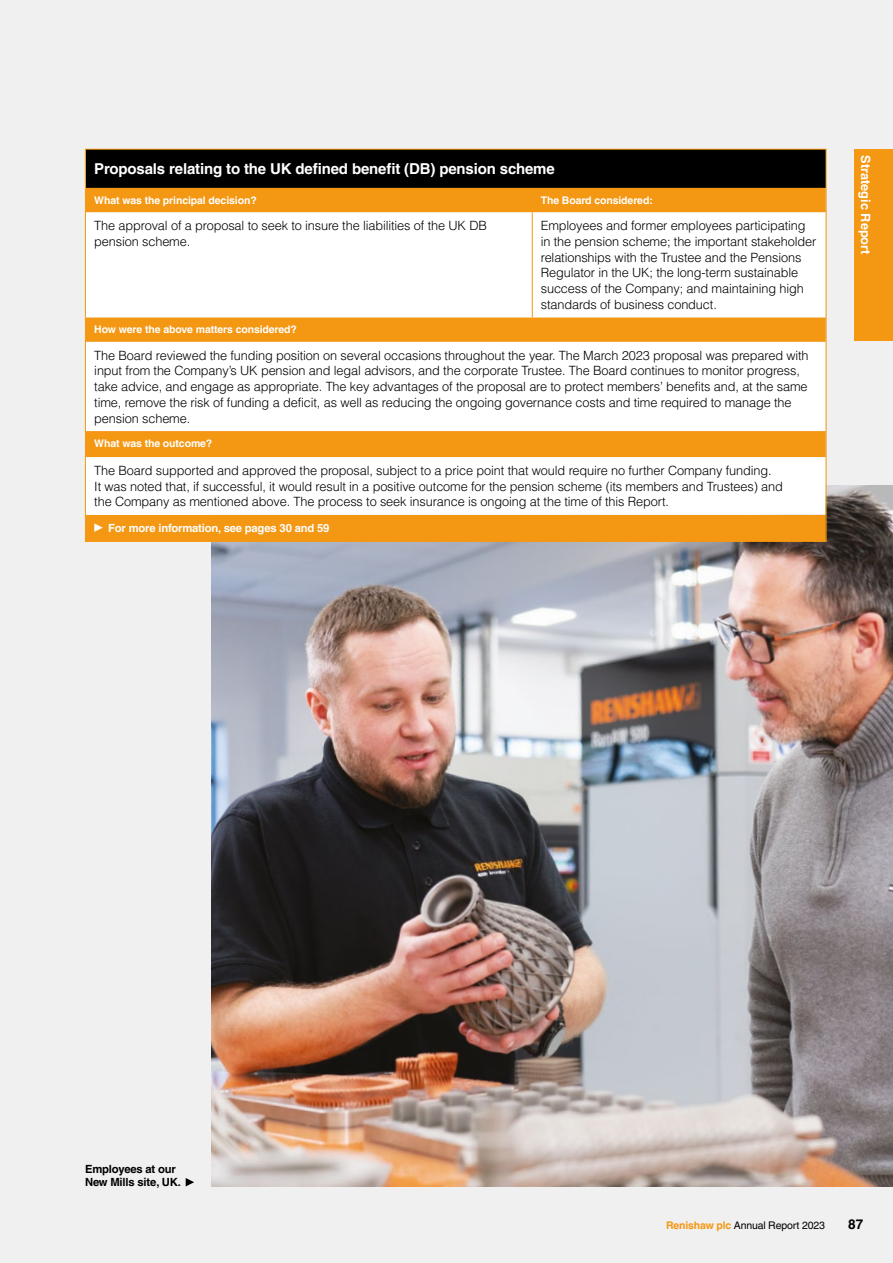
<style>
.page{position:relative;width:893px;height:1263px;background:#f0f0f0}
.page>*{position:absolute;margin:0;border:0;box-sizing:border-box;transform-origin:0 0}
.t1{font:700 15px "Helvetica LT Pro";letter-spacing:-.01em;color:#fff}
.t2{font:700 13.5px "Helvetica LT Pro";color:#000}
.t3{font:300 12.75px/15.8px "Helvetica LT Pro";letter-spacing:-.01em;color:#000}
.t4{font:700 12.75px "Helvetica LT Pro";color:#fff}
.t5{font:700 11.25px "Helvetica LT Pro";letter-spacing:-.015em;color:#fff}
.t6{font:700 11.25px/13.5px "Helvetica LT Pro";letter-spacing:-.015em;color:#000}
.t7{font:700 10.5px "Helvetica LT Pro";letter-spacing:-.01em;color:#fff}
.t8{font:10.5px "Helvetica LT Pro";letter-spacing:-.015em;color:#000}
.s1{font-weight:700;color:#f49712}
</style>
<div class="page">
<img style="left:211px;top:486px;width:682px;height:700px">
<svg style="left:186px;top:1178px;width:8px;height:8px"></svg>
<div style="left:86px;top:150px;width:740px;height:38px;background:#000"></div>
<div style="left:87px;top:188px;width:737px;height:352px;background:#f49712"></div>
<svg style="left:87px;top:212px;width:737px;height:303px;fill:#fff"></svg>
<hr style="left:532px;top:212px;width:1px;height:105px;background:#f49712">
<svg style="left:94px;top:523px;width:9px;height:9px"></svg>
<div style="left:855px;top:149px;width:38px;height:191px;background:#f49712"></div>
<p class="t1" style="left:94px;top:160px;width:462px">Proposals relating to the UK defined benefit (DB) pension scheme</p>
<p class="t7" style="left:94px;top:194px;width:164px">What was the principal decision?</p>
<p class="t7" style="left:541px;top:194px;width:114px">The Board considered:</p>
<p class="t3" style="left:94px;top:218px;width:394px">The approval of a proposal to seek to insure the liabilities of the UK DB pension scheme.</p>
<p class="t3" style="left:541px;top:218px;width:277px">Employees and former employees participating in the pension scheme; the important stakeholder relationships with the Trustee and the Pensions Regulator in the UK; the long-term sustainable success of the Company; and maintaining high standards of business conduct.</p>
<p class="t7" style="left:94px;top:323px;width:204px">How were the above matters considered?</p>
<p class="t3" style="left:94px;top:347px;width:716px">The Board reviewed the funding position on several occasions throughout the year. The March 2023 proposal was prepared with input from the Company’s UK pension and legal advisors, and the corporate Trustee. The Board continues to monitor progress, take advice, and engage as appropriate. The key advantages of the proposal are to protect members’ benefits and, at the same time, remove the risk of funding a deficit, as well as reducing the ongoing governance costs and time required to manage the pension scheme.</p>
<p class="t7" style="left:94px;top:437px;width:120px">What was the outcome?</p>
<p class="t3" style="left:94px;top:462px;width:690px">The Board supported and approved the proposal, subject to a price point that would require no further Company funding.<br>It was noted that, if successful, it would result in a positive outcome for the pension scheme (its members and Trustees) and the Company as mentioned above. The process to seek insurance is ongoing at the time of this Report.</p>
<p class="t5" style="left:108px;top:521px;width:223px">For more information, see pages 30 and 59</p>
<p class="t4" style="left:873px;top:155px;width:101px;rotate:90deg">Strategic Report</p>
<p class="t6" style="left:85px;top:1162px;width:97px">Employees at our<br>New Mills site, UK.</p>
<p class="t8" style="left:666px;top:1219px;width:160px"><span class="s1">Renishaw plc</span> Annual Report 2023</p>
<p class="t2" style="left:848px;top:1216px;width:17px">87</p>
</div>
